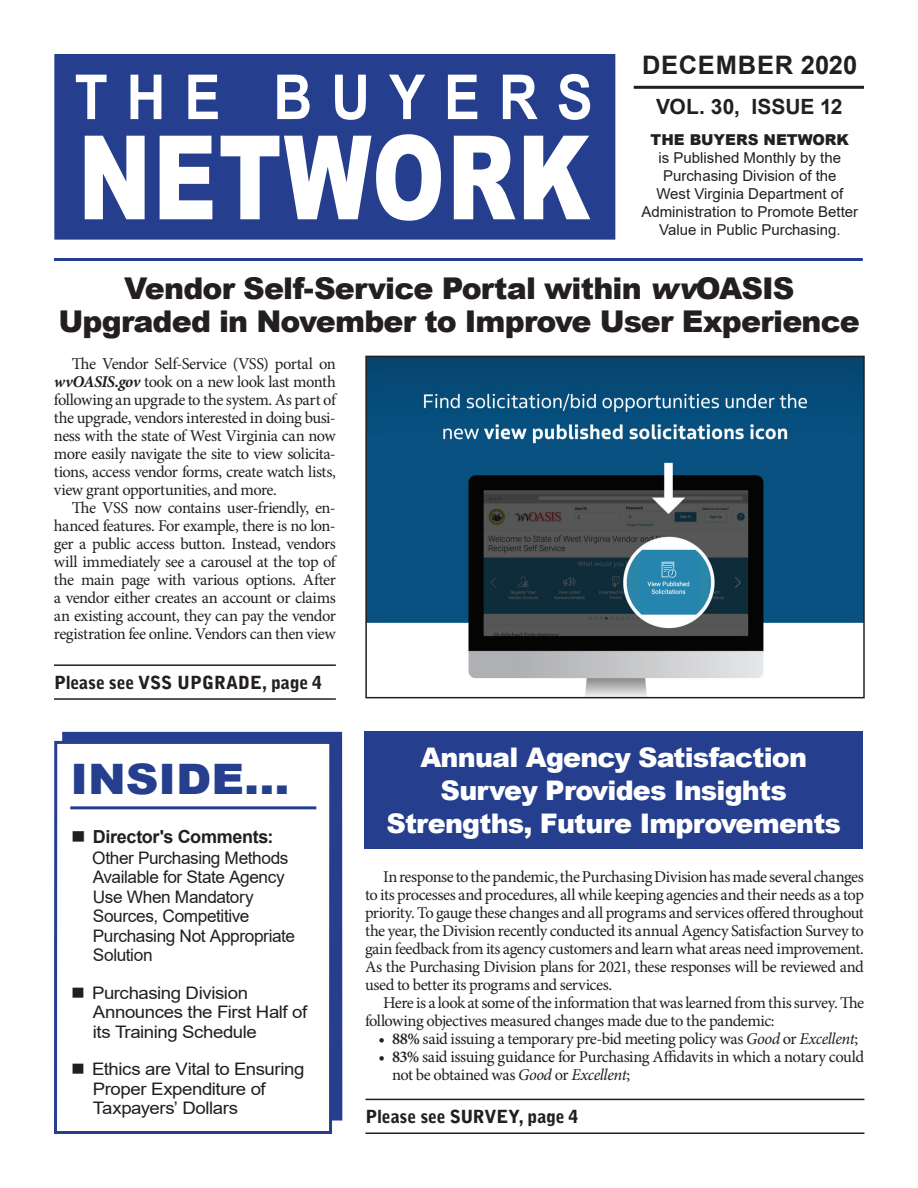
<style>
.page{position:relative;width:918px;height:1188px;background:#fff}
.page>*{position:absolute;margin:0;border:0;box-sizing:border-box;transform-origin:0 0}
.t1{font:900 116.85px "Arial";letter-spacing:.025em;color:#fff;scale:.75 1}
.t2{font:700 62.1px "Arial";letter-spacing:.35em;color:#fff;scale:.87 1}
.t3{font:900 42px "Arial";color:#253f8e;scale:1.08 1}
.t4{font:900 30px/33px "Arial";letter-spacing:-.03em;color:#231f20;text-align:center}
.t5{font:900 27px/33px "Arial";letter-spacing:-.03em;color:#fff;text-align:center}
.t6{font:700 25.5px "Arial";letter-spacing:.025em;color:#231f20}
.t7{font:700 21px "Arial";color:#231f20}
.t8{font:900 18px "Bell Gothic Std";letter-spacing:-.01em;color:#231f20}
.t9{font:700 18px "Arial";letter-spacing:-.02em;color:#231f20}
.t10{font:17.25px/19.5px "Arial";letter-spacing:-.025em;color:#231f20;scale:1.08 1}
.t11{font:17.25px/19.5px "Arial";letter-spacing:-.025em;color:#231f20}
.t12{font:16.5px/18px "Minion Pro";letter-spacing:-.025em;color:#231f20;text-align:justify}
.t13{font:15px/18px "Arial";color:#231f20;text-align:center}
.t14{font:900 15px "Arial";color:#231f20}
.s1{font-style:italic}
.s2{font-weight:700;font-style:italic}
.s3{font-weight:600}
</style>
<div class="page">
<div style="left:54px;top:54px;width:561px;height:186px;background:#253f8e"></div>
<hr style="left:54px;top:258px;width:809px;height:3px;background:#253f8e">
<hr style="left:634px;top:86px;width:230px;height:3px;background:#231f20">
<div style="left:64px;top:733px;width:277px;height:386px;background:#253f8e"></div>
<div style="left:62px;top:732px;width:280px;height:389px;border:3px solid #253f8e"></div>
<div style="left:56px;top:742px;width:275px;height:390px;background:#fff"></div>
<div style="left:54px;top:741px;width:278px;height:393px;border:3px solid #253f8e"></div>
<hr style="left:70px;top:806px;width:246px;height:3px;background:#253f8e">
<hr style="left:366px;top:1099px;width:498px;height:1px;background:#231f20">
<hr style="left:366px;top:1132px;width:498px;height:2px;background:#231f20">
<div style="left:364px;top:732px;width:499px;height:117px;background:#253f8e"></div>
<hr style="left:54px;top:664px;width:282px;height:2px;background:#231f20">
<hr style="left:54px;top:698px;width:282px;height:2px;background:#231f20">
<img style="left:368px;top:359px;width:494px;height:336px">
<div style="left:365px;top:356px;width:500px;height:342px;border:2px solid #231f20"></div>
<h3 class="t6" style="left:642px;top:47px;width:217px">DECEMBER 2020</h3>
<p class="t7" style="left:656px;top:92px;width:188px">VOL. 30, ISSUE 12</p>
<p class="t14" style="left:651px;top:129px;width:200px">THE BUYERS NETWORK</p>
<p class="t13" style="left:641px;top:149px;width:218px">is Published Monthly by the<br>Purchasing Division of the<br>West Virginia Department of<br>Administration to Promote Better<br>Value in Public Purchasing.</p>
<h3 class="t4" style="left:59px;top:271px;width:803px">Vendor Self-Service Portal within <span class="s1">wv</span>OASIS<br>Upgraded in November to Improve User Experience</h3>
<h2 class="t2" style="left:75px;top:54px;width:597px">THE BUYERS</h2>
<h1 class="t1" style="left:78px;top:93px;width:684px">NETWORK</h1>
<p class="t12" style="left:54px;top:355px;width:283px;text-indent:18px">The Vendor Self-Service (VSS) portal on <span class="s2">wvOASIS.gov</span> took on a new look last month following an upgrade to the system. As part of the upgrade, vendors interested in doing busi&shy;ness with the state of West Virginia can now more easily navigate the site to view solicita&shy;tions, access vendor forms, create watch lists, view grant opportunities, and more.</p>
<p class="t12" style="left:54px;top:499px;width:283px;text-indent:18px">The VSS now contains user-friendly, en&shy;hanced features. For example, there is no lon&shy;ger a public access button. Instead, vendors will immediately see a carousel at the top of the main page with various options. After a vendor either creates an account or claims an existing account, they can pay the vendor registration fee online. Vendors can then view</p>
<p class="t8" style="left:54px;top:672px;width:270px">Please see VSS UPGRADE, page 4</p>
<h3 class="t3" style="left:70px;top:748px;width:204px">INSIDE...</h3>
<p class="t9" style="left:71px;top:824px;width:204px">■ Director's Comments:</p>
<p class="t11" style="left:92px;top:848px;width:205px">Other Purchasing Methods<br>Available for State Agency<br>Use When Mandatory<br>Sources, Competitive<br>Purchasing Not Appropriate<br>Solution</p>
<p class="t10" style="left:93px;top:983px;width:200px;text-indent:-22px">■ Purchasing Division<br>Announces the First Half of its Training Schedule</p>
<p class="t10" style="left:93px;top:1059px;width:197px;text-indent:-22px">■ Ethics are Vital to Ensuring<br>Proper Expenditure of<br>Taxpayers’ Dollars</p>
<h3 class="t5" style="left:386px;top:740px;width:456px">Annual Agency Satisfaction<br>Survey Provides Insights<br>Strengths, Future Improvements</h3>
<p class="t12" style="left:365px;top:868px;width:500px;text-indent:18px">In response to the pandemic, the Purchasing Division has made several changes to its processes and procedures, all while keeping agencies and their needs as a top priority. To gauge these changes and all programs and services offered throughout the year, the Division recently conducted its annual Agency Satisfaction Survey to gain feedback from its agency customers and learn what areas need improvement.<br>As the Purchasing Division plans for 2021, these responses will be reviewed and used to better its programs and services.</p>
<p class="t12" style="left:365px;top:994px;width:501px;text-indent:18px">Here is a look at some of the information that was learned from this survey. The following objectives measured changes made due to the pandemic:</p>
<p class="t12" style="left:379px;top:1030px;width:481px"><span class="s3">• 88%</span> said issuing a temporary pre-bid meeting policy was <span class="s1">Good</span> or <span class="s1">Excellent</span>;</p>
<p class="t12" style="left:392px;top:1048px;width:474px;text-indent:-13px"><span class="s3">• 83%</span> said issuing guidance for Purchasing Affidavits in which a notary could not be obtained was <span class="s1">Good</span> or <span class="s1">Excellent</span>;</p>
<p class="t8" style="left:366px;top:1106px;width:215px">Please see SURVEY, page 4</p>
</div>
